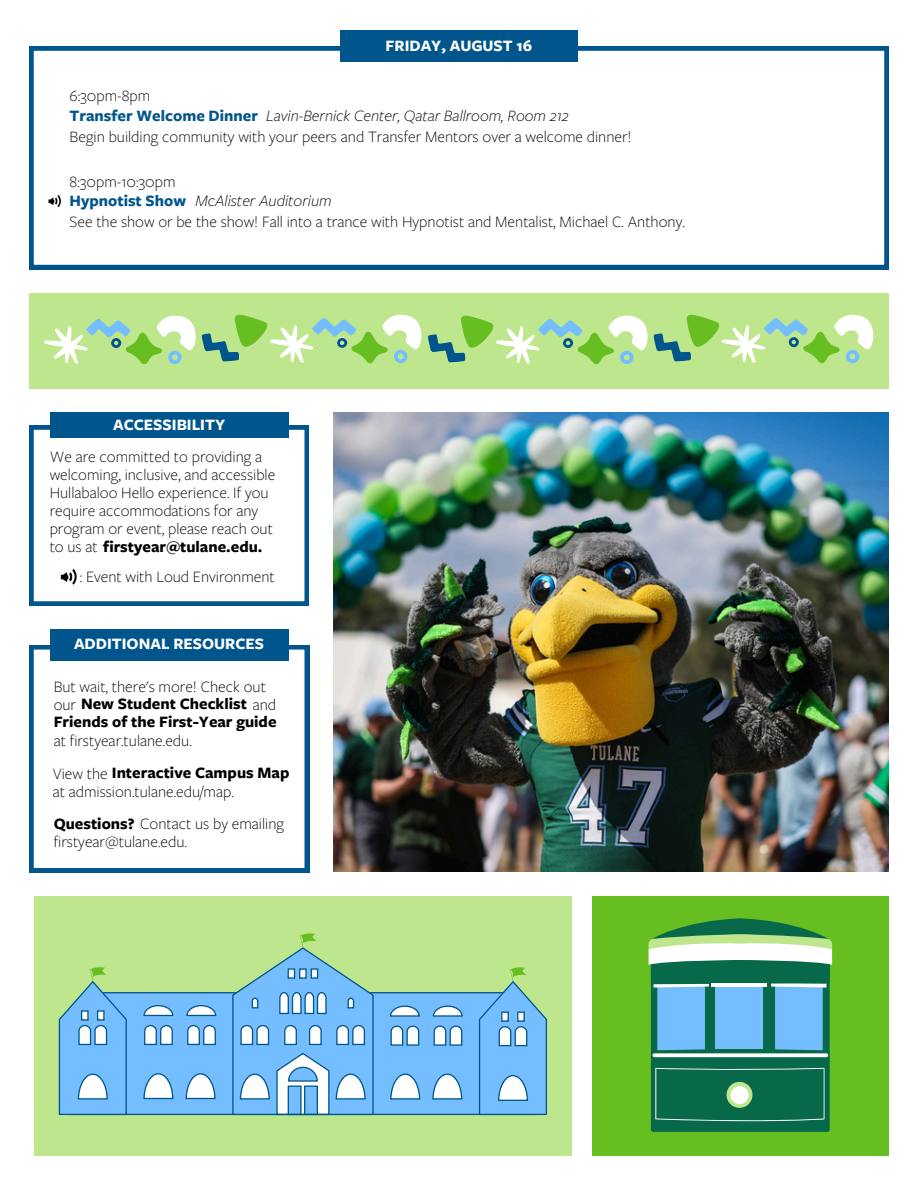
<style>
.page{position:relative;width:918px;height:1188px;background:#fff}
.page>*{position:absolute;margin:0;border:0;box-sizing:border-box;transform-origin:0 0}
.t1{font:300 16.5px/18px "Freight Sans Pro";color:#000}
.t2{font:italic 300 16.5px "Freight Sans Pro";color:#000}
.t3{font:700 16.5px "Freight Sans Pro";color:#000}
.t4{font:700 16.5px "Freight Sans Pro";color:#fff}
.t5{font:700 16.5px "Freight Sans Pro";color:#00558c}
.s1{font-weight:700}
.s2{font-weight:300}
</style>
<div class="page">
<svg style="left:29px;top:46px;width:860px;height:223px"></svg>
<div style="left:340px;top:31px;width:238px;height:31px;background:#00558c"></div>
<svg style="left:49px;top:195px;width:12px;height:12px"></svg>
<svg style="left:29px;top:425px;width:280px;height:180px"></svg>
<div style="left:50px;top:412px;width:239px;height:26px;background:#00558c"></div>
<svg style="left:61px;top:569px;width:16px;height:16px"></svg>
<svg style="left:29px;top:645px;width:280px;height:227px"></svg>
<div style="left:50px;top:629px;width:239px;height:32px;background:#00558c"></div>
<img style="left:333px;top:412px;width:556px;height:460px">
<div style="left:35px;top:896px;width:536px;height:260px;background:#bee68c"></div>
<div style="left:128px;top:992px;width:350px;height:124px;background:#74beff"></div>
<svg style="left:232px;top:933px;width:143px;height:183px"></svg>
<svg style="left:185px;top:1073px;width:31px;height:27px"></svg>
<svg style="left:143px;top:1073px;width:31px;height:27px"></svg>
<svg style="left:432px;top:1073px;width:31px;height:27px"></svg>
<svg style="left:390px;top:1073px;width:31px;height:27px"></svg>
<svg style="left:186px;top:1024px;width:31px;height:22px"></svg>
<svg style="left:143px;top:1024px;width:31px;height:22px"></svg>
<svg style="left:186px;top:1004px;width:31px;height:13px"></svg>
<svg style="left:143px;top:1004px;width:31px;height:13px"></svg>
<svg style="left:433px;top:1025px;width:30px;height:21px"></svg>
<svg style="left:390px;top:1025px;width:30px;height:21px"></svg>
<svg style="left:432px;top:1005px;width:31px;height:12px"></svg>
<svg style="left:389px;top:1005px;width:32px;height:12px"></svg>
<svg style="left:58px;top:967px;width:70px;height:149px"></svg>
<div style="left:82px;top:1011px;width:6px;height:9px;background:#fff"></div>
<div style="left:81px;top:1010px;width:8px;height:11px;border:1px solid #00558c"></div>
<div style="left:98px;top:1011px;width:6px;height:9px;background:#fff"></div>
<div style="left:97px;top:1010px;width:8px;height:11px;border:1px solid #00558c"></div>
<svg style="left:478px;top:967px;width:70px;height:149px"></svg>
<div style="left:502px;top:1012px;width:6px;height:9px;background:#fff"></div>
<div style="left:501px;top:1012px;width:8px;height:10px;border:1px solid #00558c"></div>
<div style="left:518px;top:1012px;width:6px;height:9px;background:#fff"></div>
<div style="left:517px;top:1012px;width:8px;height:10px;border:1px solid #00558c"></div>
<hr style="left:275px;top:1114px;width:55px;height:1px;background:#00558c">
<div style="left:592px;top:896px;width:297px;height:260px;background:#66be20"></div>
<svg style="left:648px;top:918px;width:184px;height:214px;background:#4c9989"></svg>
<div style="left:731px;top:1086px;width:18px;height:18px;background:#fff;border-radius:50%"></div>
<div style="left:29px;top:293px;width:860px;height:96px;background:#bee68c"></div>
<svg style="left:44px;top:314px;width:830px;height:51px"></svg>
<h1 class="t4" style="left:386px;top:34px;width:148px">FRIDAY, AUGUST 16</h1>
<p class="t1" style="left:70px;top:87px;width:82px">6:30pm-8pm</p>
<p class="t5" style="left:70px;top:104px;width:190px">Transfer Welcome Dinner</p>
<h2 class="t2" style="left:266px;top:106px;width:304px">Lavin-Bernick Center, Qatar Ballroom, Room 212</h2>
<p class="t1" style="left:70px;top:128px;width:563px">Begin building community with your peers and Transfer Mentors over a welcome dinner!</p>
<p class="t1" style="left:70px;top:173px;width:107px">8:30pm-10:30pm</p>
<h2 class="t5" style="left:70px;top:189px;width:118px">Hypnotist Show</h2>
<p class="t2" style="left:195px;top:192px;width:138px">McAlister Auditorium</p>
<p class="t1" style="left:70px;top:213px;width:617px">See the show or be the show! Fall into a trance with Hypnotist and Mentalist, Michael C. Anthony.</p>
<p class="t4" style="left:113px;top:413px;width:113px">ACCESSIBILITY</p>
<p class="t1" style="left:50px;top:448px;width:227px">We are committed to providing a welcoming, inclusive, and accessible Hullabaloo Hello experience. If you require accommodations for any program or event, please reach out to us at <span class="s1">firstyear@tulane.edu.</span></p>
<p class="t1" style="left:80px;top:568px;width:197px">: Event with Loud Environment</p>
<p class="t4" style="left:74px;top:632px;width:192px">ADDITIONAL RESOURCES</p>
<p class="t1" style="left:54px;top:678px;width:224px;line-height:17.1px">But wait, there's more! Check out our <span class="s1">New Student Checklist</span> and</p>
<p class="t1" style="left:54px;top:732px;width:140px">at firstyear.tulane.edu.</p>
<p class="t3" style="left:54px;top:711px;width:224px">Friends of the First-Year guide</p>
<p class="t3" style="left:53px;top:761px;width:238px"><span class="s2">View the</span> Interactive Campus Map</p>
<p class="t1" style="left:53px;top:783px;width:183px">at admission.tulane.edu/map.</p>
<p class="t1" style="left:54px;top:815px;width:232px"><span class="s1">Questions?</span> Contact us by emailing firstyear@tulane.edu.</p>
</div>
